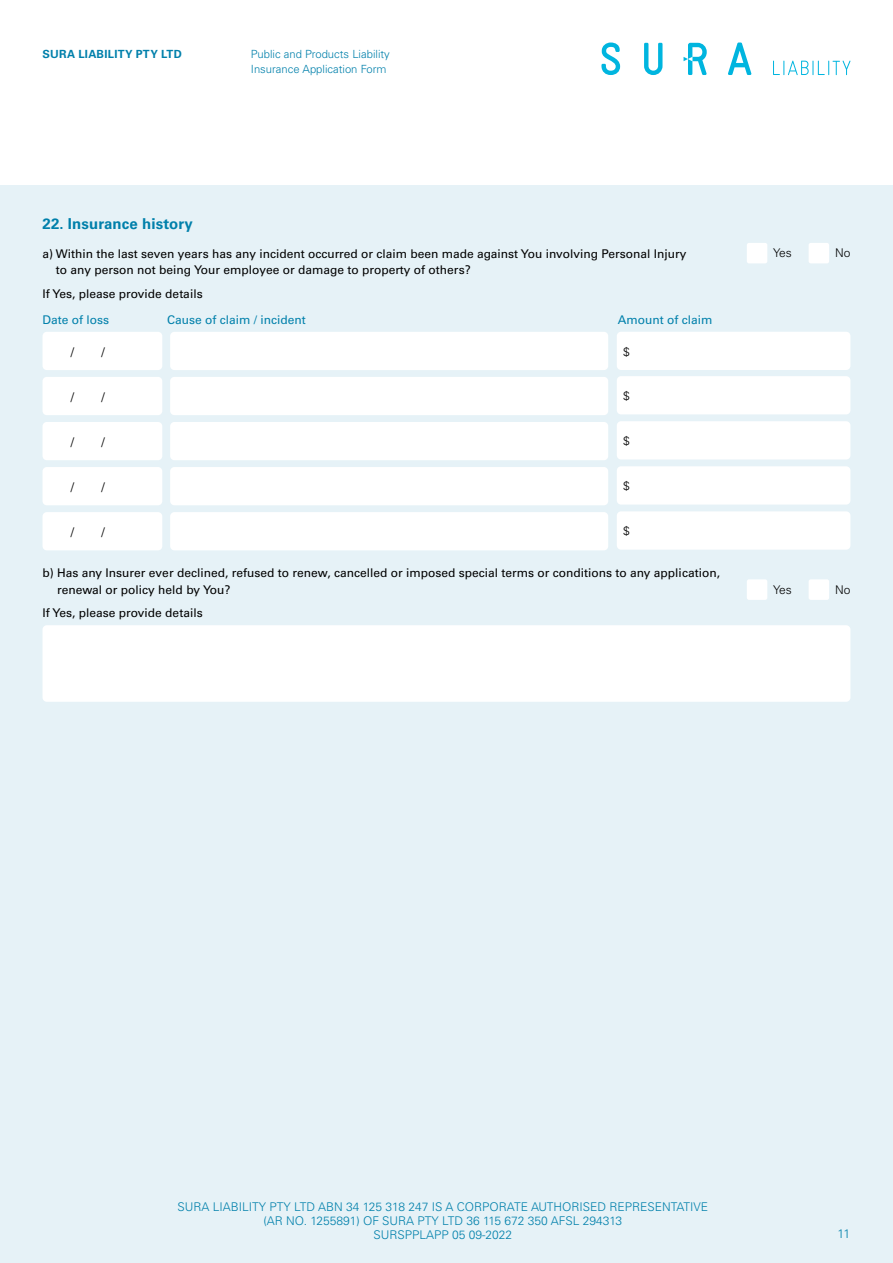
<style>
.page{position:relative;width:893px;height:1263px;background:#fff}
.page>*{position:absolute;margin:0;border:0;box-sizing:border-box;transform-origin:0 0}
.t1{font:700 15px "Univers LT Pro 65";letter-spacing:.01em;color:#0080ab}
.t2{font:300 12.3px "Univers LT Pro 45";color:#0080ab}
.t3{font:12px/16.5px "Univers LT Pro 55 Roman";color:#000}
.t4{font:300 12px/14.4px "Univers LT Pro 45";color:#0080ab;text-align:center}
.t5{font:12px "Univers LT Pro 55 Roman";color:#0080ab}
.t6{font:300 12px "Univers LT Pro 45";color:#000}
.t7{font:300 11.25px/15px "Univers LT Pro 45";color:#0080ab}
.t8{font:700 11.25px "Univers LT Pro 65";letter-spacing:.025em;color:#0080ab}
</style>
<div class="page">
<div style="left:0;top:185px;width:893px;height:1078px;background:#e6f2f7"></div>
<svg style="left:728px;top:43px;width:23px;height:32px"></svg>
<svg style="left:601px;top:43px;width:19px;height:32px"></svg>
<svg style="left:644px;top:43px;width:18px;height:32px"></svg>
<svg style="left:684px;top:43px;width:23px;height:32px"></svg>
<svg style="left:773px;top:61px;width:77px;height:14px"></svg>
<div style="left:747px;top:243px;width:20px;height:20px;background:#fff;border-radius:2px"></div>
<div style="left:809px;top:243px;width:20px;height:20px;background:#fff;border-radius:2px"></div>
<div style="left:170px;top:332px;width:438px;height:38px;background:#fff;border-radius:4px"></div>
<div style="left:170px;top:377px;width:438px;height:38px;background:#fff;border-radius:4px"></div>
<div style="left:170px;top:422px;width:438px;height:38px;background:#fff;border-radius:4px"></div>
<div style="left:170px;top:467px;width:438px;height:38px;background:#fff;border-radius:4px"></div>
<div style="left:170px;top:512px;width:438px;height:38px;background:#fff;border-radius:4px"></div>
<div style="left:617px;top:332px;width:233px;height:38px;background:#fff;border-radius:4px"></div>
<div style="left:617px;top:376px;width:233px;height:38px;background:#fff;border-radius:4px"></div>
<div style="left:617px;top:421px;width:233px;height:38px;background:#fff;border-radius:4px"></div>
<div style="left:617px;top:466px;width:233px;height:39px;background:#fff;border-radius:4px"></div>
<div style="left:617px;top:511px;width:233px;height:39px;background:#fff;border-radius:4px"></div>
<div style="left:43px;top:332px;width:119px;height:38px;background:#fff;border-radius:4px"></div>
<div style="left:43px;top:377px;width:119px;height:38px;background:#fff;border-radius:4px"></div>
<div style="left:43px;top:422px;width:119px;height:38px;background:#fff;border-radius:4px"></div>
<div style="left:43px;top:467px;width:119px;height:38px;background:#fff;border-radius:4px"></div>
<div style="left:43px;top:512px;width:119px;height:38px;background:#fff;border-radius:4px"></div>
<div style="left:43px;top:625px;width:807px;height:77px;background:#fff;border-radius:4px"></div>
<div style="left:747px;top:579px;width:20px;height:21px;background:#fff;border-radius:2px"></div>
<div style="left:809px;top:579px;width:20px;height:21px;background:#fff;border-radius:2px"></div>
<p class="t8" style="left:43px;top:46px;width:141px">SURA LIABILITY PTY LTD</p>
<p class="t7" style="left:251px;top:46px;width:140px">Public and Products Liability<br>Insurance Application Form</p>
<p class="t1" style="left:43px;top:213px;width:152px">22. Insurance history</p>
<p class="t3" style="left:56px;top:245px;width:632px;text-indent:-13px">a) Within the last seven years has any incident occurred or claim been made against You involving Personal Injury to any person not being Your employee or damage to property of others?</p>
<p class="t6" style="left:773px;top:245px;width:20px">Yes</p>
<p class="t6" style="left:835px;top:245px;width:17px">No</p>
<p class="t3" style="left:43px;top:285px;width:162px">If Yes, please provide details</p>
<p class="t5" style="left:43px;top:311px;width:68px">Date of loss</p>
<p class="t5" style="left:167px;top:311px;width:140px">Cause of claim / incident</p>
<p class="t5" style="left:618px;top:311px;width:96px">Amount of claim</p>
<p class="t6" style="left:623px;top:343px;width:8px">$</p>
<p class="t6" style="left:623px;top:388px;width:8px">$</p>
<p class="t6" style="left:623px;top:433px;width:8px">$</p>
<p class="t6" style="left:623px;top:478px;width:8px">$</p>
<p class="t6" style="left:623px;top:523px;width:8px">$</p>
<p class="t6" style="left:71px;top:344px;width:5px">/</p>
<p class="t6" style="left:102px;top:344px;width:5px">/</p>
<p class="t6" style="left:71px;top:389px;width:5px">/</p>
<p class="t6" style="left:102px;top:389px;width:5px">/</p>
<p class="t6" style="left:71px;top:434px;width:5px">/</p>
<p class="t6" style="left:102px;top:434px;width:5px">/</p>
<p class="t6" style="left:71px;top:479px;width:5px">/</p>
<p class="t6" style="left:102px;top:479px;width:5px">/</p>
<p class="t6" style="left:71px;top:524px;width:5px">/</p>
<p class="t6" style="left:102px;top:524px;width:5px">/</p>
<p class="t3" style="left:57px;top:564px;width:664px;text-indent:-15px">b) Has any Insurer ever declined, refused to renew, cancelled or imposed special terms or conditions to any application, renewal or policy held by You?</p>
<p class="t3" style="left:43px;top:604px;width:162px">If Yes, please provide details</p>
<p class="t6" style="left:773px;top:582px;width:20px">Yes</p>
<p class="t6" style="left:835px;top:582px;width:17px">No</p>
<p class="t4" style="left:177px;top:1199px;width:532px">SURA LIABILITY PTY LTD ABN 34 125 318 247 IS A CORPORATE AUTHORISED REPRESENTATIVE (AR NO. 1255891) OF SURA PTY LTD 36 115 672 350 AFSL 294313<br>SURSPPLAPP 05 09-2022</p>
<p class="t2" style="left:838px;top:1226px;width:14px">11</p>
</div>
